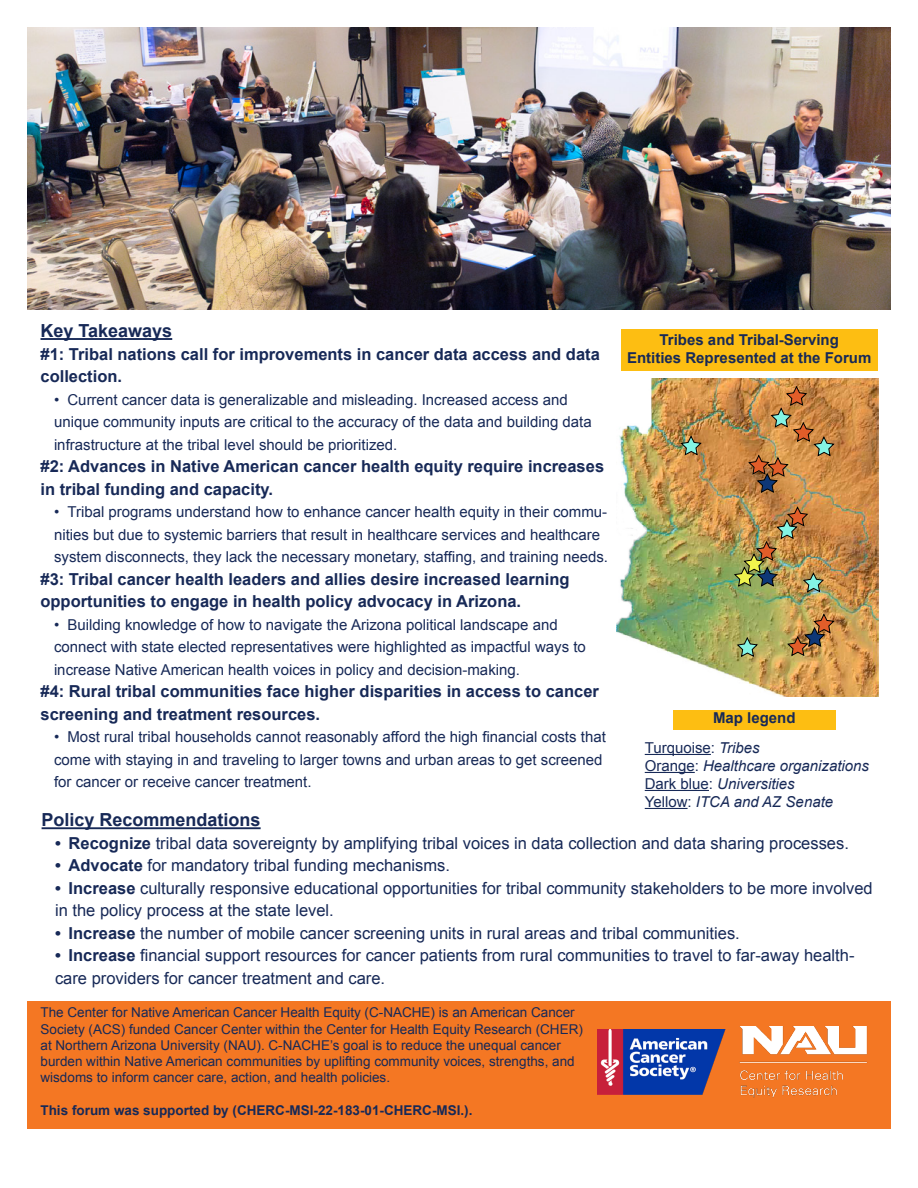
<style>
.page{position:relative;width:918px;height:1188px;background:#fff}
.page>*{position:absolute;margin:0;border:0;box-sizing:border-box;transform-origin:0 0}
.t1{font:700 18px "Arial";color:#172957}
.t2{font:16.5px/22.5px "Arial";color:#172957}
.t3{font:700 16.5px/22.5px "Arial";color:#172957}
.t4{font:15px/22.5px "Arial";color:#172957}
.t5{font:italic 15px "Arial";color:#172957}
.t6{font:700 15px "Arial";color:#172957}
.t7{font:13.5px/16.2px "Arial";color:#172957}
.t8{font:700 13.5px "Arial";color:#172957}
.s1{font-weight:700}
.s2{font-style:italic}
.s3{font-style:normal}
</style>
<div class="page">
<img style="left:27px;top:27px;width:864px;height:283px">
<div style="left:27px;top:1001px;width:864px;height:128px;background:#f47723"></div>
<img style="left:617px;top:378px;width:261px;height:319px">
<svg style="left:680px;top:435px;width:22px;height:21px"></svg>
<svg style="left:737px;top:637px;width:21px;height:20px"></svg>
<img style="left:748px;top:386px;width:87px;height:107px">
<svg style="left:787px;top:613px;width:48px;height:43px;background:#ad7f47"></svg>
<img style="left:734px;top:506px;width:90px;height:87px">
<img style="left:739px;top:1026px;width:129px;height:72px">
<img style="left:597px;top:1029px;width:129px;height:65px">
<hr style="left:645px;top:754px;width:66px;height:1px;background:#172957">
<hr style="left:645px;top:772px;width:50px;height:1px;background:#172957">
<hr style="left:645px;top:790px;width:64px;height:1px;background:#172957">
<hr style="left:645px;top:808px;width:43px;height:1px;background:#172957">
<div style="left:621px;top:329px;width:257px;height:41px;background:#fdbe12"></div>
<div style="left:673px;top:710px;width:163px;height:19px;background:#fdbe12"></div>
<hr style="left:40px;top:338px;width:132px;height:2px;background:#172957">
<hr style="left:42px;top:827px;width:219px;height:2px;background:#172957">
<p class="t1" style="left:40px;top:319px;width:133px">Key Takeaways</p>
<p class="t3" style="left:40px;top:343px;width:561px">#1: Tribal nations call for improvements in cancer data access and data collection.</p>
<p class="t4" style="left:54px;top:388px;width:539px">• Current cancer data is generalizable and misleading. Increased access and unique community inputs are critical to the accuracy of the data and building data infrastructure at the tribal level should be prioritized.</p>
<p class="t3" style="left:40px;top:456px;width:565px">#2: Advances in Native American cancer health equity require increases in tribal funding and capacity.</p>
<p class="t4" style="left:54px;top:501px;width:556px">• Tribal programs understand how to enhance cancer health equity in their commu&shy;nities but due to systemic barriers that result in healthcare services and healthcare system disconnects, they lack the necessary monetary, staffing, and training needs.</p>
<p class="t3" style="left:40px;top:568px;width:531px">#3: Tribal cancer health leaders and allies desire increased learning opportunities to engage in health policy advocacy in Arizona.</p>
<p class="t4" style="left:54px;top:613px;width:533px">• Building knowledge of how to navigate the Arizona political landscape and connect with state elected representatives were highlighted as impactful ways to increase Native American health voices in policy and decision-making.</p>
<p class="t3" style="left:40px;top:681px;width:560px">#4: Rural tribal communities face higher disparities in access to cancer screening and treatment resources.</p>
<p class="t4" style="left:54px;top:726px;width:553px">• Most rural tribal households cannot reasonably afford the high financial costs that come with staying in and traveling to larger towns and urban areas to get screened for cancer or receive cancer treatment.</p>
<p class="t1" style="left:42px;top:808px;width:221px">Policy Recommendations</p>
<p class="t2" style="left:55px;top:832px;width:795px"><span class="s1">• Recognize</span> tribal data sovereignty by amplifying tribal voices in data collection and data sharing processes.</p>
<p class="t2" style="left:55px;top:854px;width:396px"><span class="s1">• Advocate</span> for mandatory tribal funding mechanisms.</p>
<p class="t2" style="left:55px;top:877px;width:819px"><span class="s1">• Increase</span> culturally responsive educational opportunities for tribal community stakeholders to be more involved in the policy process at the state level.</p>
<p class="t2" style="left:55px;top:922px;width:686px"><span class="s1">• Increase</span> the number of mobile cancer screening units in rural areas and tribal communities.</p>
<p class="t2" style="left:55px;top:944px;width:801px"><span class="s1">• Increase</span> financial support resources for cancer patients from rural communities to travel to far-away health&shy;care providers for cancer treatment and care.</p>
<p class="t6" style="left:660px;top:329px;width:181px">Tribes and Tribal-Serving</p>
<p class="t6" style="left:627px;top:347px;width:246px">Entities Represented at the Forum</p>
<p class="t6" style="left:713px;top:707px;width:84px">Map legend</p>
<p class="t4" style="left:645px;top:737px;width:117px">Turquoise: <span class="s2">Tribes</span></p>
<p class="t5" style="left:645px;top:756px;width:226px"><span class="s3">Orange:</span> Healthcare organizations</p>
<p class="t5" style="left:645px;top:774px;width:152px"><span class="s3">Dark blue:</span> Universities</p>
<p class="t5" style="left:645px;top:792px;width:190px"><span class="s3">Yellow:</span> ITCA and AZ Senate</p>
<p class="t7" style="left:40px;top:1005px;width:544px">The Center for Native American Cancer Health Equity (C-NACHE) is an American Cancer Society (ACS) funded Cancer Center within the Center for Health Equity Research (CHER) at Northern Arizona University (NAU). C-NACHE’s goal is to reduce the unequal cancer burden within Native American communities by uplifting community voices, strengths, and wisdoms to inform cancer care, action, and health policies.</p>
<p class="t8" style="left:40px;top:1101px;width:434px">This forum was supported by (CHERC-MSI-22-183-01-CHERC-MSI.).</p>
</div>
